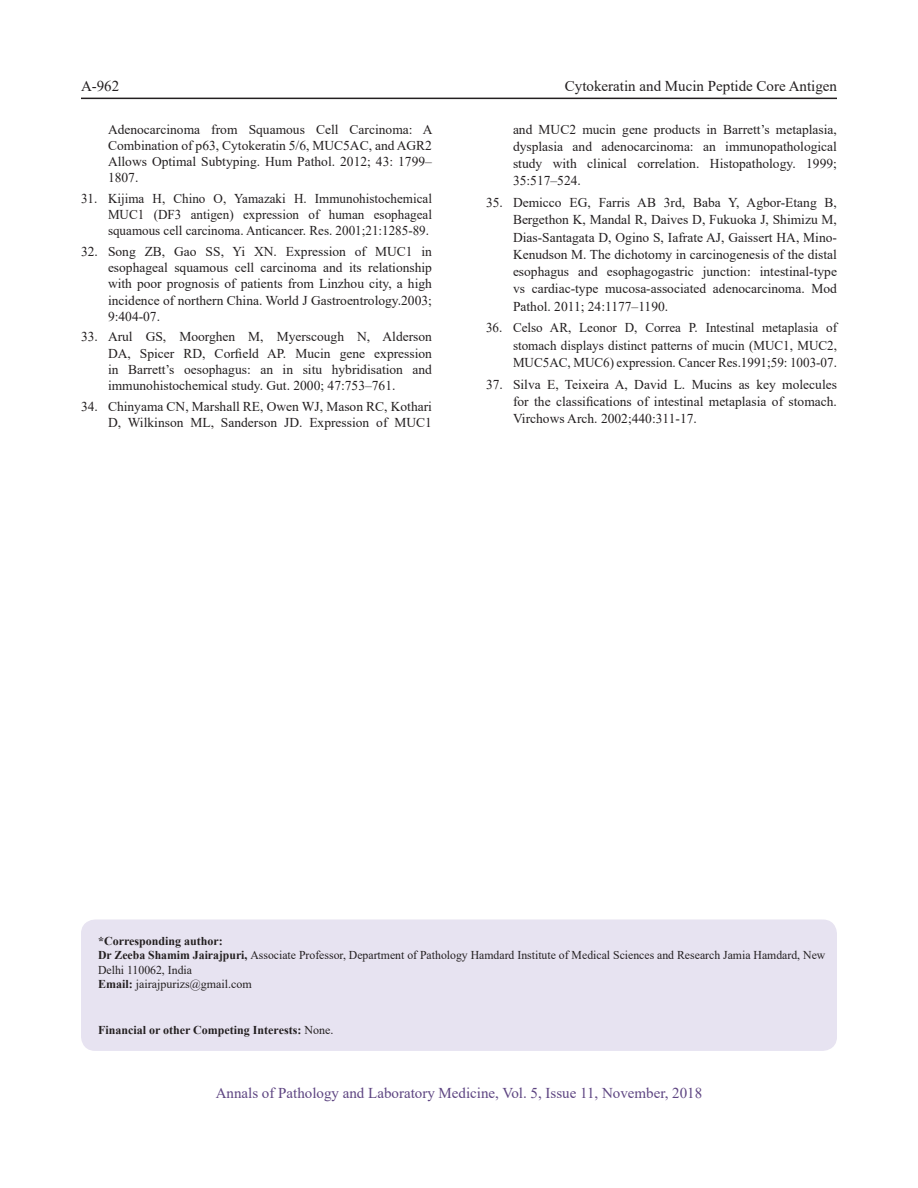
<style>
.page{position:relative;width:918px;height:1188px;background:#fff}
.page>*{position:absolute;margin:0;border:0;box-sizing:border-box;transform-origin:0 0}
.t1{font:15px "Times New Roman";color:#5d4481}
.t2{font:15px "Times New Roman";color:#231f20}
.t3{font:13.5px/16.2px "Times New Roman";color:#231f20;text-align:justify}
.Fotnote{font:12px/14.4px "Times New Roman";color:#231f20}
.Fotnote-2{font:700 12px "Times New Roman";color:#231f20}
.s1{font-weight:700}
.s2{font-weight:400}
</style>
<div class="page">
<hr style="left:81px;top:98px;width:756px;height:1px;background:#231f20">
<div style="left:82px;top:920px;width:754px;height:130px;background:#e7e3f1;border-radius:14px"></div>
<div style="left:81px;top:920px;width:756px;height:131px;border:2px solid #e7e3f1;border-radius:14px"></div>
<p class="t2" style="left:81px;top:76px;width:40px">A-962</p>
<p class="t2" style="left:565px;top:76px;width:274px">Cytokeratin and Mucin Peptide Core Antigen</p>
<p class="t3" style="left:108px;top:121px;width:326px">Adenocarcinoma from Squamous Cell Carcinoma: A Combination of p63, Cytokeratin 5/6, MUC5AC, and AGR2<br>Allows Optimal Subtyping. Hum Pathol. 2012; 43: 1799– 1807.</p>
<p class="t3" style="left:108px;top:190px;width:326px;text-indent:-27px">31. Kijima H, Chino O, Yamazaki H. Immunohistochemical MUC1 (DF3 antigen) expression of human esophageal squamous cell carcinoma. Anticancer. Res. 2001;21:1285-89.</p>
<p class="t3" style="left:108px;top:243px;width:326px;text-indent:-27px">32. Song ZB, Gao SS, Yi XN. Expression of MUC1 in esophageal squamous cell carcinoma and its relationship with poor prognosis of patients from Linzhou city, a high incidence of northern China. World J Gastroentrology.2003; 9:404-07.</p>
<p class="t3" style="left:108px;top:328px;width:326px;text-indent:-27px">33. Arul GS, Moorghen M, Myerscough N, Alderson DA, Spicer RD, Corfield AP. Mucin gene expression in Barrett’s oesophagus: an in situ hybridisation and immunohistochemical study. Gut. 2000; 47:753–761.</p>
<p class="t3" style="left:81px;top:398px;width:353px;text-align:right">34. Chinyama CN, Marshall RE, Owen WJ, Mason RC, Kothari<br>D, Wilkinson ML, Sanderson JD. Expression of MUC1</p>
<p class="t3" style="left:513px;top:120px;width:326px;line-height:17.2px">and MUC2 mucin gene products in Barrett’s metaplasia, dysplasia and adenocarcinoma: an immunopathological study with clinical correlation. Histopathology. 1999; 35:517–524.</p>
<p class="t3" style="left:513px;top:193px;width:326px;line-height:17.2px;text-indent:-27px">35. Demicco EG, Farris AB 3rd, Baba Y, Agbor-Etang B, Bergethon K, Mandal R, Daives D, Fukuoka J, Shimizu M, Dias-Santagata D, Ogino S, Iafrate AJ, Gaissert HA, Mino-Kenudson M. The dichotomy in carcinogenesis of the distal esophagus and esophagogastric junction: intestinal-type vs cardiac-type mucosa-associated adenocarcinoma. Mod Pathol. 2011; 24:1177–1190.</p>
<p class="t3" style="left:513px;top:319px;width:326px;line-height:17.2px;text-indent:-27px">36. Celso AR, Leonor D, Correa P. Intestinal metaplasia of stomach displays distinct patterns of mucin (MUC1, MUC2, MUC5AC, MUC6) expression. Cancer Res.1991;59: 1003-07.</p>
<p class="t3" style="left:513px;top:375px;width:326px;line-height:17.2px;text-indent:-27px">37. Silva E, Teixeira A, David L. Mucins as key molecules for the classifications of intestinal metaplasia of stomach.<br>Virchows Arch. 2002;440:311-17.</p>
<p class="Fotnote" style="left:98px;top:933px;width:729px"><span class="s1">*Corresponding author:<br>Dr Zeeba Shamim Jairajpuri,</span> Associate Professor, Department of Pathology Hamdard Institute of Medical Sciences and Research Jamia Hamdard, New<br>Delhi 110062, India</p>
<p class="Fotnote" style="left:98px;top:976px;width:155px"><span class="s1">Email:</span> jairajpurizs@gmail.com</p>
<p class="Fotnote-2" style="left:98px;top:1021px;width:237px">Financial or other Competing Interests: <span class="s2">None.</span></p>
<p class="t1" style="left:216px;top:1082px;width:488px">Annals of Pathology and Laboratory Medicine, Vol. 5, Issue 11, November, 2018</p>
</div>
